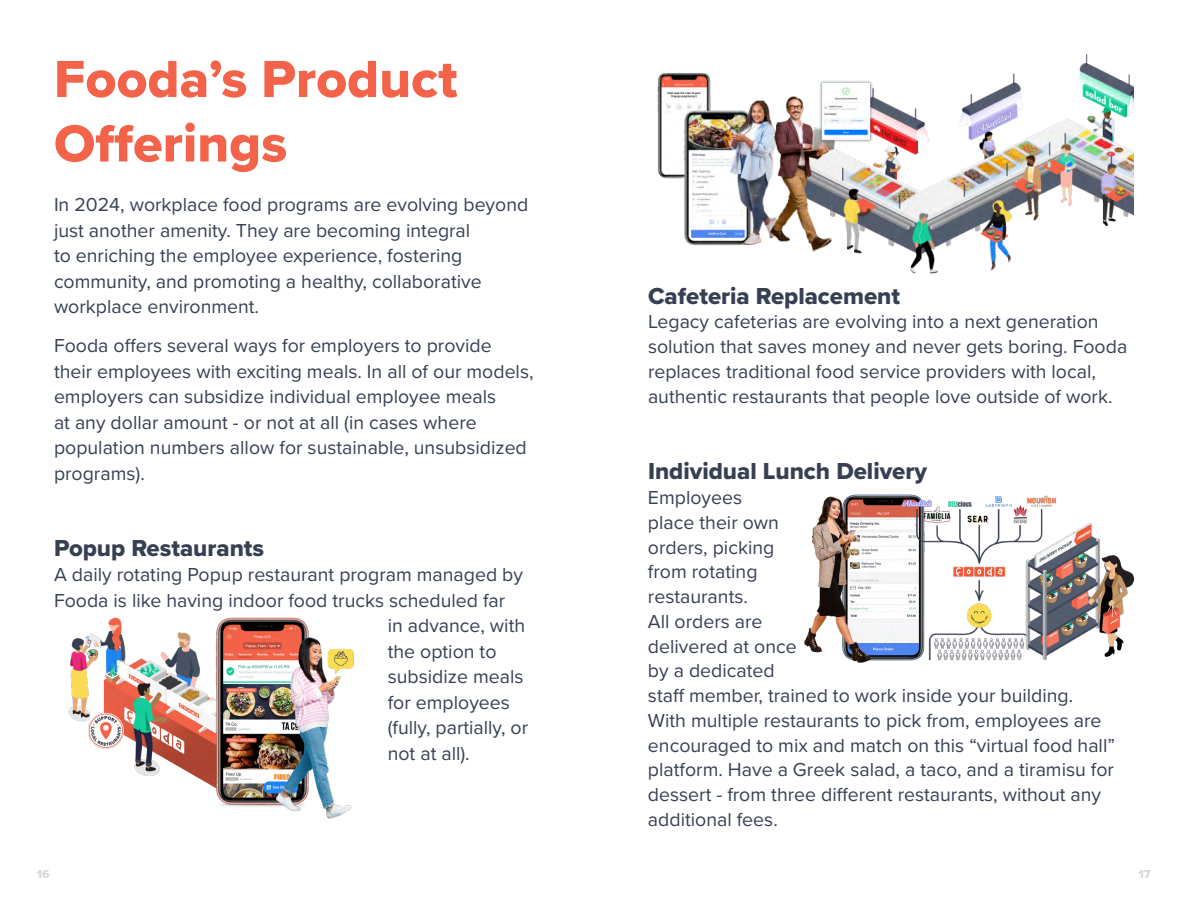
<style>
.page{position:relative;width:1188px;height:918px;background:#fff}
.page>*{position:absolute;margin:0;border:0;box-sizing:border-box;transform-origin:0 0}
.t1{font:54px/64.5px "Proxima Nova Extrabld";color:#f3634a}
.t2{font:24px "Proxima Nova Extrabld";color:#374053}
.t3{font:19.5px/24.8px "Proxima Nova";color:#374053}
.t4{font:12px "Proxima Nova Extrabld";color:#d7d9dd}
</style>
<div class="page">
<img style="left:804px;top:494px;width:331px;height:169px">
<img style="left:68px;top:617px;width:286px;height:202px">
<img style="left:657px;top:54px;width:477px;height:220px">
<h1 class="t1" style="left:54px;top:46px;width:405px">Fooda’s Product<br>Offerings</h1>
<p class="t3" style="left:54px;top:191px;width:476px;line-height:25.5px">In 2024, workplace food programs are evolving beyond just another amenity. They are becoming integral<br>to enriching the employee experience, fostering community, and promoting a healthy, collaborative workplace environment.</p>
<p class="t3" style="left:54px;top:332px;width:481px;line-height:25.5px">Fooda offers several ways for employers to provide their employees with exciting meals. In all of our models, employers can subsidize individual employee meals<br>at any dollar amount - or not at all (in cases where population numbers allow for sustainable, unsubsidized programs).</p>
<p class="t2" style="left:54px;top:530px;width:212px">Popup Restaurants</p>
<p class="t3" style="left:54px;top:561px;width:471px">A daily rotating Popup restaurant program managed by</p>
<p class="t3" style="left:54px;top:587px;width:453px">Fooda is like having indoor food trucks scheduled far</p>
<p class="t3" style="left:388px;top:613px;width:139px">in advance, with</p>
<p class="t3" style="left:388px;top:638px;width:110px">the option to</p>
<p class="t3" style="left:388px;top:664px;width:137px">subsidize meals</p>
<p class="t3" style="left:388px;top:689px;width:124px">for employees</p>
<p class="t3" style="left:388px;top:715px;width:142px">(fully, partially, or</p>
<p class="t3" style="left:388px;top:740px;width:84px">not at all).</p>
<p class="t2" style="left:648px;top:278px;width:254px">Cafeteria Replacement</p>
<p class="t3" style="left:648px;top:309px;width:481px">Legacy cafeterias are evolving into a next generation solution that saves money and never gets boring. Fooda replaces traditional food service providers with local, authentic restaurants that people love outside of work.</p>
<p class="t2" style="left:648px;top:453px;width:281px">Individual Lunch Delivery</p>
<p class="t3" style="left:648px;top:484px;width:469px">Employees<br>place their own<br>orders, picking<br>from rotating<br>restaurants.<br>All orders are<br>delivered at once<br>by a dedicated<br>staff member, trained to work inside your building.<br>With multiple restaurants to pick from, employees are encouraged to mix and match on this “virtual food hall” platform. Have a Greek salad, a taco, and a tiramisu for dessert - from three different restaurants, without any additional fees.</p>
<p class="t4" style="left:37px;top:865px;width:14px">16</p>
<p class="t4" style="left:1139px;top:865px;width:14px">17</p>
</div>
